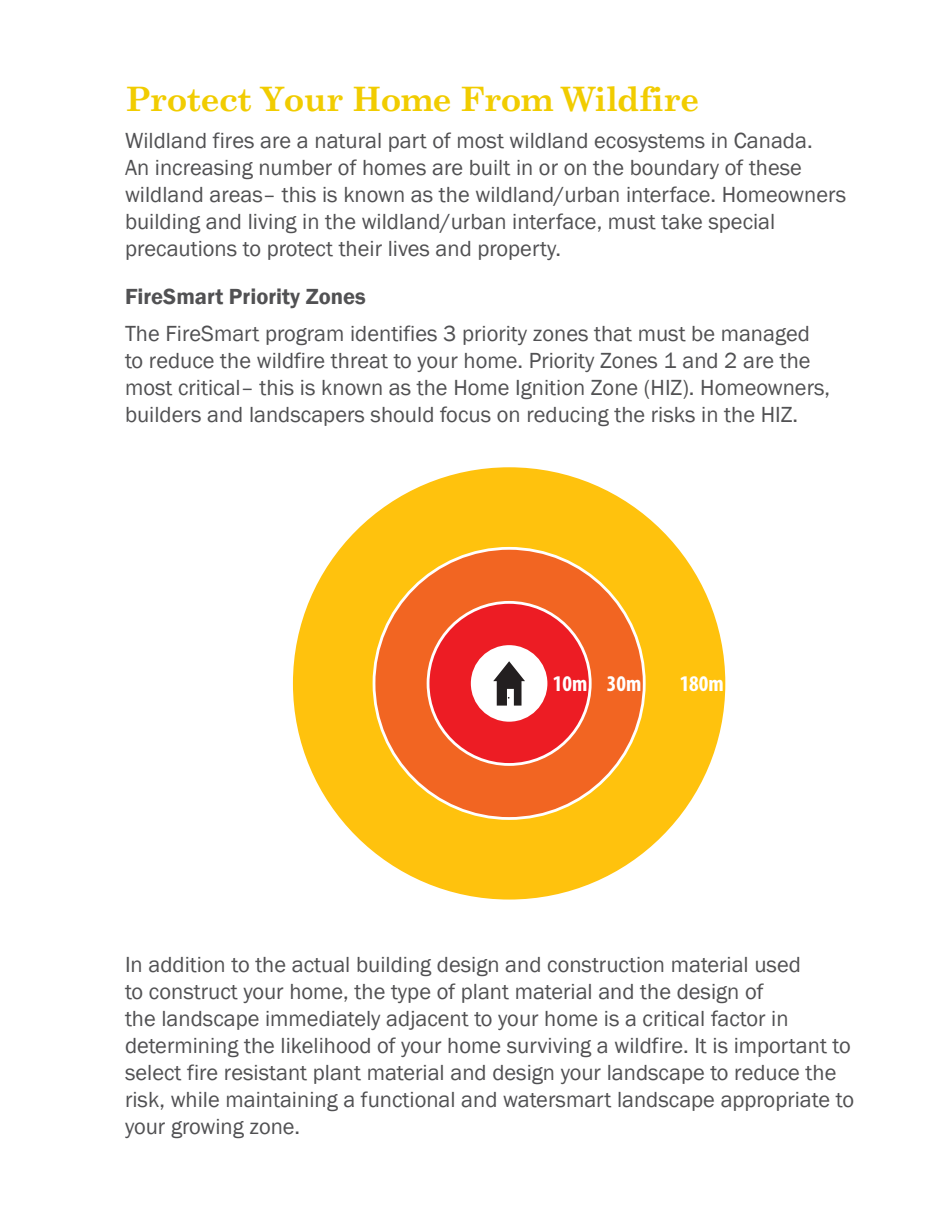
<style>
.page{position:relative;width:937px;height:1222px;background:#fff}
.page>*{position:absolute;margin:0;border:0;box-sizing:border-box;transform-origin:0 0}
.t1{font:700 33.75px "Century Schoolbook";letter-spacing:-.02em;color:#f1cc00}
.t2{font:22.5px/27px "Franklin Gothic";color:#515153}
.t3{font:600 22.5px "Franklin Gothic";color:#515153}
.t4{font:700 condensed 22.5px "Myriad Pro";color:#fff}
</style>
<div class="page">
<div style="left:293px;top:467px;width:432px;height:432px;background:#ffc20d;border-radius:50%"></div>
<div style="left:374px;top:548px;width:270px;height:270px;background:#f26522;border-radius:50%"></div>
<div style="left:428px;top:602px;width:162px;height:162px;background:#ed1c24;border-radius:50%"></div>
<div style="left:426px;top:601px;width:165px;height:164px;border:3px solid #fff;border-radius:50%"></div>
<div style="left:470px;top:645px;width:77px;height:76px;background:#fff;border-radius:50%"></div>
<svg style="left:493px;top:661px;width:32px;height:44px"></svg>
<h1 class="t1" style="left:125px;top:73px;width:576px">Protect Your Home From Wildfire</h1>
<p class="t2" style="left:125px;top:128px;width:722px">Wildland fires are a natural part of most wildland ecosystems in Canada.<br>An increasing number of homes are built in or on the boundary of these wildland areas– this is known as the wildland/urban interface. Homeowners building and living in the wildland/urban interface, must take special precautions to protect their lives and property.</p>
<p class="t3" style="left:125px;top:282px;width:242px">FireSmart Priority Zones</p>
<p class="t2" style="left:125px;top:320px;width:706px">The FireSmart program identifies 3 priority zones that must be managed to reduce the wildfire threat to your home. Priority Zones 1 and 2 are the most critical– this is known as the Home Ignition Zone (HIZ). Homeowners, builders and landscapers should focus on reducing the risks in the HIZ.</p>
<p class="t4" style="left:552px;top:669px;width:90px">10m 30m</p>
<p class="t4" style="left:679px;top:669px;width:46px">180m</p>
<p class="t2" style="left:125px;top:951px;width:730px">In addition to the actual building design and construction material used<br>to construct your home, the type of plant material and the design of<br>the landscape immediately adjacent to your home is a critical factor in determining the likelihood of your home surviving a wildfire. It is important to select fire resistant plant material and design your landscape to reduce the risk, while maintaining a functional and watersmart landscape appropriate to your growing zone.</p>
</div>
